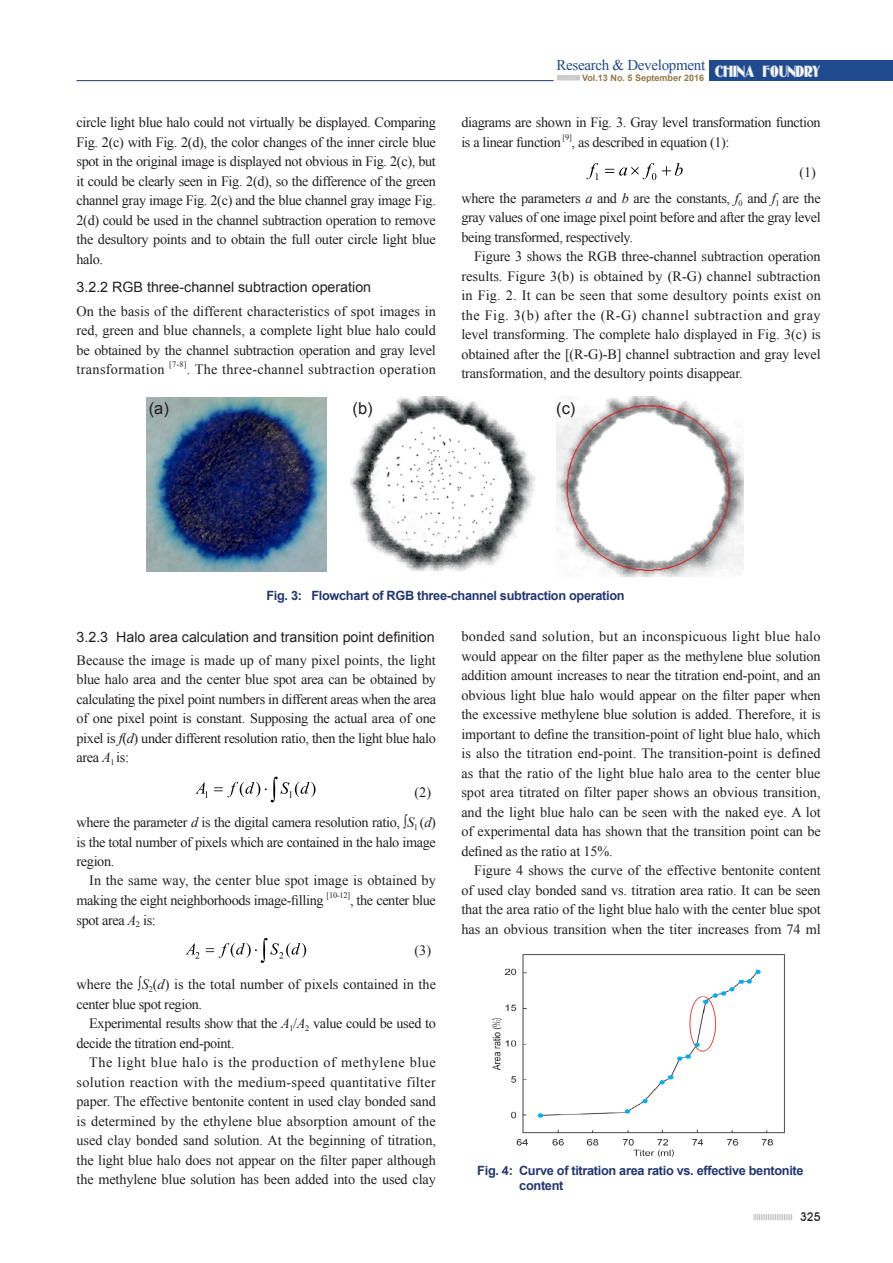
<style>
.page{position:relative;width:893px;height:1263px;background:#fff}
.page>*{position:absolute;margin:0;border:0;box-sizing:border-box;transform-origin:0 0}
._13-图片说明{font:16.5px "Arial";color:#231f20}
.t1{font:15px "Times New Roman";letter-spacing:-.02em;color:#204a8e}
._07-正文{font:14.25px/19.5px "Times New Roman";letter-spacing:-.02em;color:#231f20;text-align:justify}
._11-表格标题{font:14.25px "Arial";color:#231f20}
._07-正文-2{font:14.25px/19.5px "Times New Roman";letter-spacing:.005em;color:#231f20}
._07-正文-3{font:14.25px/19.5px "Times New Roman";color:#231f20}
._07-正文-4{font:14.25px "Times New Roman";letter-spacing:.025em;color:#231f20}
._15-图中字{font:14.25px "Times New Roman";color:#231f20}
._13-图片说明-2{font:700 12.75px/15px "Arial";letter-spacing:-.025em;color:#253672}
.t2{font:500 12px "Avant Garde IT Cby BT";color:#231f20}
.t3{font:700 9px "Arial";color:#937846}
._07-正文-5{font:8.25px "Times New Roman";color:#231f20}
.s1{font-family:"Oldgate Lane Outline";font-size:15.6px;color:#fff}
.s2{font-style:italic}
</style>
<div class="page">
<svg style="left:754px;top:1214px;width:38px;height:6px"></svg>
<div style="left:709px;top:60px;width:184px;height:21px;background:#204a8e"></div>
<svg style="left:557px;top:75px;width:23px;height:5px"></svg>
<hr style="left:76px;top:80px;width:478px;height:1px;background:#253672">
<svg style="left:586px;top:163px;width:12px;height:17px"></svg>
<svg style="left:605px;top:163px;width:51px;height:17px"></svg>
<svg style="left:662px;top:163px;width:21px;height:13px"></svg>
<svg style="left:214px;top:777px;width:101px;height:25px"></svg>
<svg style="left:195px;top:782px;width:13px;height:16px"></svg>
<svg style="left:206px;top:938px;width:100px;height:25px"></svg>
<svg style="left:185px;top:943px;width:15px;height:15px"></svg>
<img style="left:493px;top:954px;width:292px;height:202px">
<img style="left:147px;top:397px;width:179px;height:175px">
<img style="left:351px;top:397px;width:185px;height:174px">
<img style="left:556px;top:397px;width:187px;height:179px">
<p class="_07-正文" style="left:77px;top:113px;width:361px">circle light blue halo could not virtually be displayed. Comparing Fig. 2(c) with Fig. 2(d), the color changes of the inner circle blue spot in the original image is displayed not obvious in Fig. 2(c), but it could be clearly seen in Fig. 2(d), so the difference of the green channel gray image Fig. 2(c) and the blue channel gray image Fig.<br>2(d) could be used in the channel subtraction operation to remove the desultory points and to obtain the full outer circle light blue halo.</p>
<p class="_11-表格标题" style="left:77px;top:278px;width:296px">3.2.2 RGB three-channel subtraction operation</p>
<p class="_07-正文" style="left:77px;top:301px;width:361px">On the basis of the different characteristics of spot images in red, green and blue channels, a complete light blue halo could be obtained by the channel subtraction operation and gray level transformation</p>
<p class="_07-正文-5" style="left:169px;top:359px;width:19px">[7-8]</p>
<p class="_07-正文-4" style="left:187px;top:360px;width:251px">. The three-channel subtraction operation</p>
<p class="t1" style="left:556px;top:55px;width:265px">Research &amp; Development <span class="s1">CHINA FOUNDRY</span></p>
<p class="t3" style="left:582px;top:72px;width:123px">Vol.13 No. 5 September 2016</p>
<p class="_07-正文" style="left:461px;top:113px;width:361px">diagrams are shown in Fig. 3. Gray level transformation function is a linear function</p>
<p class="_07-正文-5" style="left:563px;top:132px;width:11px">[9]</p>
<p class="_07-正文" style="left:572px;top:132px;width:159px">, as described in equation (1):</p>
<p class="_15-图中字" style="left:799px;top:163px;width:18px">(1)</p>
<p class="_07-正文" style="left:461px;top:188px;width:361px">where the parameters <span class="s2">a</span> and <span class="s2">b</span> are the constants, <span class="s2">f</span><sub>0</sub> and <span class="s2">f</span><sub>1</sub> are the gray values of one image pixel point before and after the gray level being transformed, respectively.</p>
<p class="_07-正文" style="left:461px;top:247px;width:361px;text-indent:13px">Figure 3 shows the RGB three-channel subtraction operation results. Figure 3(b) is obtained by (R-G) channel subtraction in Fig. 2. It can be seen that some desultory points exist on the Fig. 3(b) after the (R-G) channel subtraction and gray level transforming. The complete halo displayed in Fig. 3(c) is obtained after the [(R-G)-B] channel subtraction and gray level transformation, and the desultory points disappear.</p>
<p class="_13-图片说明" style="left:149px;top:398px;width:22px">(a)</p>
<p class="_13-图片说明" style="left:352px;top:398px;width:22px">(b)</p>
<p class="_13-图片说明" style="left:556px;top:398px;width:21px">(c)</p>
<p class="_13-图片说明-2" style="left:266px;top:589px;width:360px">Fig. 3: Flowchart of RGB three-channel subtraction operation</p>
<p class="_11-表格标题" style="left:77px;top:627px;width:360px">3.2.3 Halo area calculation and transition point definition</p>
<p class="_07-正文" style="left:77px;top:650px;width:361px">Because the image is made up of many pixel points, the light blue halo area and the center blue spot area can be obtained by calculating the pixel point numbers in different areas when the area of one pixel point is constant. Supposing the actual area of one pixel is <span class="s2">f</span>(<span class="s2">d</span>) under different resolution ratio, then the light blue halo area <span class="s2">A</span><sub>1</sub> is:</p>
<p class="_07-正文" style="left:461px;top:626px;width:361px">bonded sand solution, but an inconspicuous light blue halo would appear on the filter paper as the methylene blue solution addition amount increases to near the titration end-point, and an obvious light blue halo would appear on the filter paper when the excessive methylene blue solution is added. Therefore, it is important to define the transition-point of light blue halo, which is also the titration end-point. The transition-point is defined as that the ratio of the light blue halo area to the center blue spot area titrated on filter paper shows an obvious transition, and the light blue halo can be seen with the naked eye. A lot of experimental data has shown that the transition point can be defined as the ratio at 15%.</p>
<p class="_07-正文" style="left:461px;top:860px;width:361px;text-indent:13px">Figure 4 shows the curve of the effective bentonite content of used clay bonded sand vs. titration area ratio. It can be seen that the area ratio of the light blue halo with the center blue spot has an obvious transition when the titer increases from 74 ml</p>
<p class="_15-图中字" style="left:414px;top:783px;width:18px">(2)</p>
<p class="_07-正文" style="left:77px;top:812px;width:361px">where the parameter <span class="s2">d</span> is the digital camera resolution ratio, ∫<span class="s2">S</span><sub>1</sub> (<span class="s2">d</span>) is the total number of pixels which are contained in the halo image region.</p>
<p class="_07-正文-2" style="left:77px;top:871px;width:361px;text-indent:13px">In the same way, the center blue spot image is obtained by making the eight neighborhoods image-filling</p>
<p class="_07-正文-5" style="left:327px;top:890px;width:25px">[10-12]</p>
<p class="_07-正文" style="left:350px;top:890px;width:87px">, the center blue</p>
<p class="_07-正文" style="left:77px;top:910px;width:81px">spot area <span class="s2">A</span><sub>2</sub> is:</p>
<p class="_15-图中字" style="left:414px;top:941px;width:18px">(3)</p>
<p class="_07-正文-3" style="left:77px;top:974px;width:361px">where the ∫<span class="s2">S</span><sub>2</sub>(<span class="s2">d</span>) is the total number of pixels contained in the center blue spot region.</p>
<p class="_07-正文" style="left:77px;top:1013px;width:361px;text-indent:13px">Experimental results show that the <span class="s2">A</span><sub>1</sub>/<span class="s2">A</span><sub>2</sub> value could be used to decide the titration end-point.</p>
<p class="_07-正文" style="left:77px;top:1052px;width:361px;text-indent:13px">The light blue halo is the production of methylene blue solution reaction with the medium-speed quantitative filter paper. The effective bentonite content in used clay bonded sand is determined by the ethylene blue absorption amount of the used clay bonded sand solution. At the beginning of titration, the light blue halo does not appear on the filter paper although the methylene blue solution has been added into the used clay</p>
<p class="_13-图片说明-2" style="left:519px;top:1163px;width:286px;text-indent:-42px">Fig. 4: Curve of titration area ratio vs. effective bentonite content</p>
<p class="t2" style="left:800px;top:1209px;width:22px">325</p>
</div>
